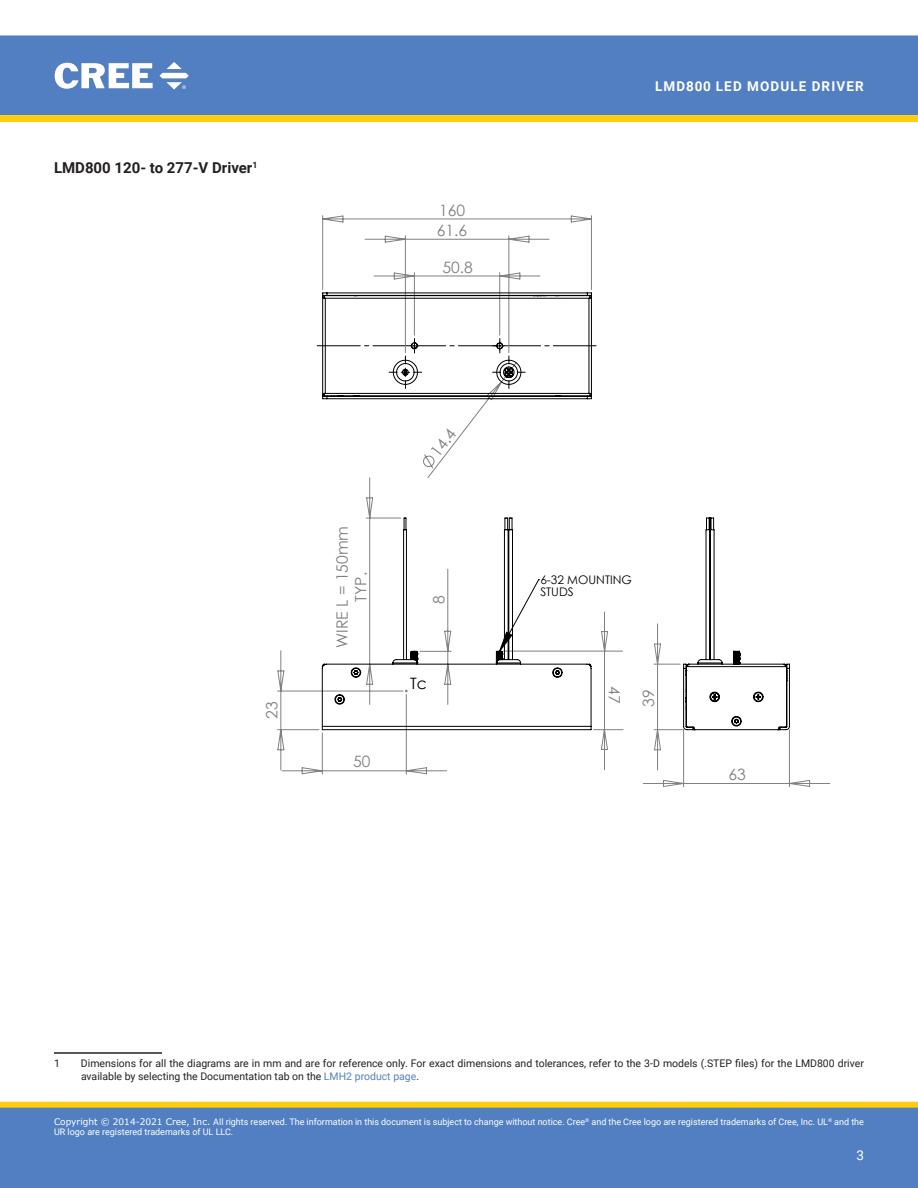
<style>
.page{position:relative;width:918px;height:1188px;background:#fff}
.page>*{position:absolute;margin:0;border:0;box-sizing:border-box;transform-origin:0 0}
.t1{font:15.75px/18.6px "Century Gothic";color:#808080;text-align:center}
.t2{font:15.75px "Century Gothic";color:#000}
.Section_subheading{font:700 15px "Roboto";color:#231f20}
.t3{font:700 13.5px "Roboto";letter-spacing:.085em;color:#fff}
.t4{font:13.5px "Roboto";color:#fff}
.t5{font:11.85px/11.9px "Century Gothic";color:#000}
.footnote{font:10.5px/13.5px "Roboto";color:#231f20}
.t6{font:9px/10.8px "Roboto";color:#fff}
.s1{color:#5580c3}
.s2{font-family:"Verdana"}
</style>
<div class="page">
<div style="left:1px;top:36px;width:916px;height:78px;background:#527fc1"></div>
<div style="left:0;top:35px;width:918px;height:80px;border:1px solid #527fc1"></div>
<svg style="left:55px;top:63px;width:98px;height:26px"></svg>
<svg style="left:159px;top:62px;width:30px;height:28px"></svg>
<div style="left:1px;top:1102px;width:916px;height:6px;background:#fcce0b"></div>
<div style="left:0;top:1102px;width:918px;height:6px;border:1px solid #fcce0b"></div>
<div style="left:0;top:1108px;width:918px;height:80px;background:#527fc1"></div>
<svg style="left:0;top:115px;width:918px;height:7px;background:#fbce0d"></svg>
<hr style="left:54px;top:1052px;width:108px;height:2px;background:#231f20">
<svg style="left:317px;top:215px;width:279px;height:262px"></svg>
<svg style="left:282px;top:771px;width:165px;height:4px"></svg>
<svg style="left:277px;top:477px;width:347px;height:294px"></svg>
<svg style="left:321px;top:517px;width:271px;height:214px"></svg>
<svg style="left:643px;top:517px;width:187px;height:270px"></svg>
<p class="Section_subheading" style="left:54px;top:157px;width:205px">LMD800 120- to 277-V Driver<sup>1</sup></p>
<p class="t1" style="left:439px;top:197px;width:28px">160</p>
<p class="t1" style="left:439px;top:200px;width:28px">160</p>
<p class="t1" style="left:436px;top:217px;width:32px">61.6</p>
<p class="t1" style="left:442px;top:254px;width:32px">50.8</p>
<p class="t1" style="left:437px;top:220px;width:32px">61.6</p>
<p class="t1" style="left:443px;top:257px;width:32px">50.8</p>
<p class="t1" style="left:262px;top:719px;width:19px;rotate:-90deg">23</p>
<p class="t1" style="left:263px;top:722px;width:19px;rotate:-90deg">23</p>
<p class="t1" style="left:332px;top:648px;width:123px;rotate:-90deg">WIRE L = 150mm<br>TYP.</p>
<p class="t1" style="left:333px;top:651px;width:123px;rotate:-90deg">WIRE L = 150mm<br>TYP.</p>
<p class="t1" style="left:353px;top:752px;width:19px">50</p>
<p class="t1" style="left:354px;top:755px;width:19px">50</p>
<p class="t1" style="left:426px;top:445px;width:32px;rotate:-52deg">14.4</p>
<p class="t1" style="left:427px;top:448px;width:32px;rotate:-52deg">14.4</p>
<p class="t1" style="left:429px;top:604px;width:10px;rotate:-90deg">8</p>
<p class="t1" style="left:430px;top:607px;width:10px;rotate:-90deg">8</p>
<p class="t2" style="left:410px;top:672px;width:18px">Tc</p>
<p class="t2" style="left:410px;top:676px;width:18px">Tc</p>
<h3 class="t3" style="left:655px;top:77px;width:210px">LMD800 LED MODULE DRIVER</h3>
<p class="t5" style="left:540px;top:574px;width:93px">6-32 MOUNTING<br>STUDS</p>
<p class="t5" style="left:541px;top:577px;width:93px">6-32 MOUNTING<br>STUDS</p>
<p class="t1" style="left:624px;top:686px;width:19px;rotate:90deg">47</p>
<p class="t1" style="left:624px;top:689px;width:19px;rotate:90deg">47</p>
<p class="t1" style="left:639px;top:707px;width:19px;rotate:-90deg">39</p>
<p class="t1" style="left:639px;top:710px;width:19px;rotate:-90deg">39</p>
<p class="t1" style="left:728px;top:765px;width:19px">63</p>
<p class="t1" style="left:729px;top:768px;width:19px">63</p>
<p class="footnote" style="left:54px;top:1056px;width:7px">1</p>
<p class="footnote" style="left:81px;top:1056px;width:785px">Dimensions for all the diagrams are in mm and are for reference only. For exact dimensions and tolerances, refer to the 3-D models (.STEP files) for the LMD800 driver available by selecting the Documentation tab on the <span class="s1">LMH2 product page</span>.</p>
<p class="t6" style="left:54px;top:1116px;width:812px"><span class="s2">Copyright © 2014-2021 Cree, Inc.</span> All rights reserved. The information in this document is subject to change without notice. Cree<sup>®</sup> and the Cree logo are registered trademarks of Cree, Inc. UL<sup>®</sup> and the<br>UR logo are registered trademarks of UL LLC.</p>
<h3 class="t4" style="left:856px;top:1145px;width:9px">3</h3>
</div>
